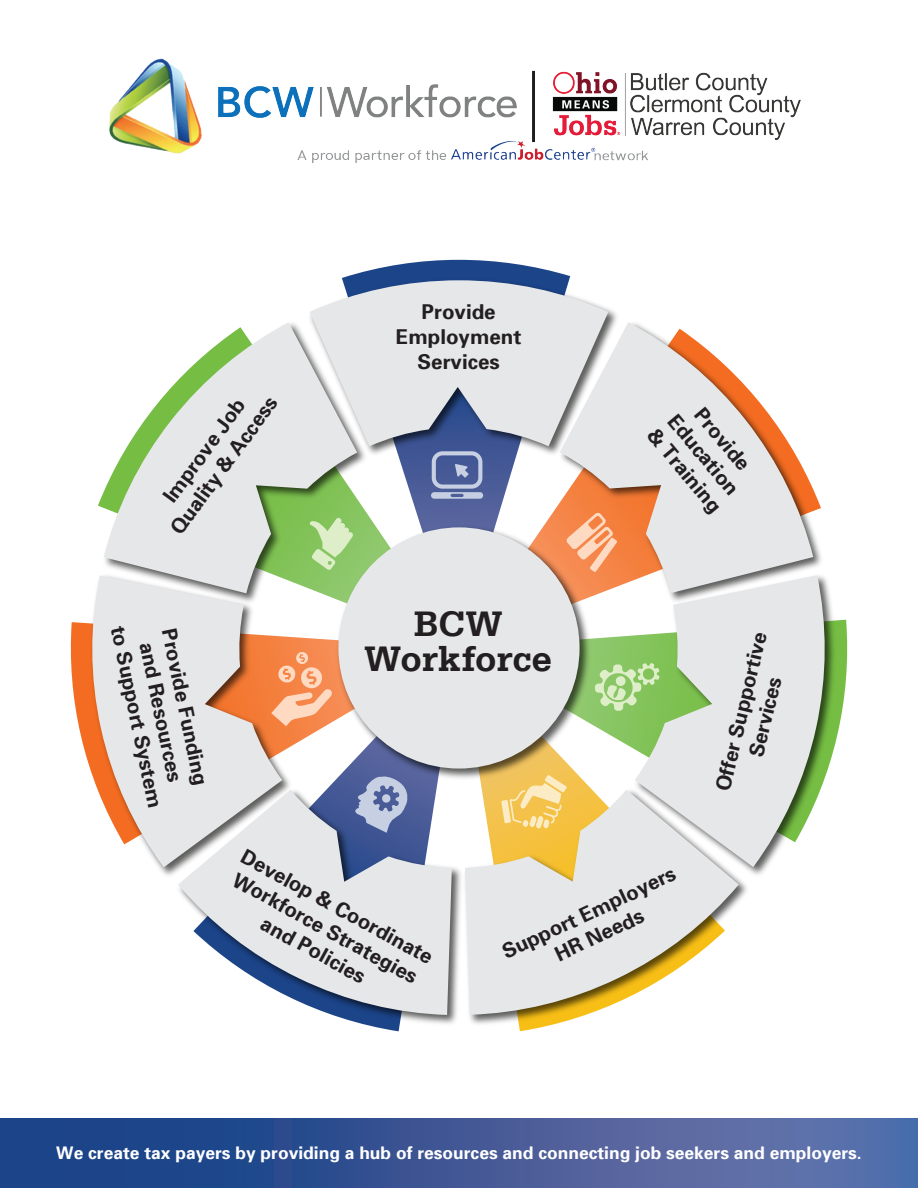
<style>
.page{position:relative;width:918px;height:1188px;background:#fff}
.page>*{position:absolute;margin:0;border:0;box-sizing:border-box;transform-origin:0 0}
.t1{font:700 37.35px/34.5px "Serifa LT";color:#231f20;text-align:center}
.t2{font:700 20.55px/24.6px "Univers 65";color:#231f20;text-align:center}
.t3{font:700 17.4px "Univers 65";color:#fff}
</style>
<div class="page">
<svg style="left:70px;top:622px;width:368px;height:163px"></svg>
<svg style="left:480px;top:620px;width:368px;height:165px"></svg>
<svg style="left:348px;top:260px;width:222px;height:263px"></svg>
<svg style="left:98px;top:460px;width:360px;height:187px"></svg>
<img style="left:342px;top:276px;width:275px;height:184px">
<svg style="left:310px;top:280px;width:298px;height:166px;background:#ced2db"></svg>
<img style="left:555px;top:318px;width:266px;height:278px">
<svg style="left:560px;top:322px;width:253px;height:271px;fill:#e6e7e9"></svg>
<img style="left:630px;top:570px;width:208px;height:305px">
<svg style="left:635px;top:575px;width:192px;height:292px;background:#d4decf"></svg>
<img style="left:469px;top:785px;width:283px;height:243px">
<svg style="left:465px;top:790px;width:274px;height:225px;fill:#e6e7e9"></svg>
<img style="left:99px;top:318px;width:272px;height:289px">
<svg style="left:104px;top:322px;width:253px;height:271px;fill:#e6e7e9"></svg>
<img style="left:87px;top:571px;width:209px;height:305px">
<svg style="left:89px;top:575px;width:193px;height:292px;background:#e6d4cb"></svg>
<img style="left:174px;top:785px;width:287px;height:244px">
<svg style="left:178px;top:790px;width:274px;height:225px;fill:#e6e7e9"></svg>
<img style="left:334px;top:523px;width:259px;height:259px">
<div style="left:338px;top:527px;width:242px;height:242px;background:#e6e7e9;border-radius:50%"></div>
<svg style="left:501px;top:775px;width:66px;height:54px;background:#f5cf73"></svg>
<svg style="left:431px;top:451px;width:52px;height:48px;background:#7989b4"></svg>
<svg style="left:566px;top:512px;width:51px;height:60px;background:#f8a373"></svg>
<svg style="left:309px;top:518px;width:44px;height:52px;background:#afd891"></svg>
<svg style="left:271px;top:651px;width:61px;height:75px;background:#f8a271"></svg>
<svg style="left:354px;top:774px;width:57px;height:59px;background:#808fb8"></svg>
<svg style="left:595px;top:663px;width:65px;height:48px;background:#a6d386"></svg>
<img style="left:109px;top:58px;width:692px;height:105px">
<svg style="left:0;top:1118px;width:918px;height:70px;background:#3d5897"></svg>
<p class="t2" style="left:396px;top:299px;width:127px">Provide<br>Employment<br>Services</p>
<p class="t2" style="left:145px;top:510px;width:167px;rotate:-54deg">Improve Job<br>Quality &amp; Access</p>
<p class="t2" style="left:699px;top:391px;width:104px;rotate:50deg">Provide<br>Education &amp; Training</p>
<p class="t2" style="left:179px;top:613px;width:187px;rotate:78deg">Provide Funding and Resources<br>to Support System</p>
<h1 class="t1" style="left:364px;top:607px;width:189px">BCW<br>Workforce</h1>
<p class="t2" style="left:249px;top:843px;width:217px;rotate:29deg">Develop &amp; Coordinate<br>Workforce Strategies and Policies</p>
<p class="t2" style="left:498px;top:941px;width:191px;rotate:-25deg">Support Employers<br>HR Needs</p>
<p class="t2" style="left:710px;top:788px;width:165px;rotate:-77deg">Offer Supportive<br>Services</p>
<p class="t3" style="left:56px;top:1142px;width:807px">We create tax payers by providing a hub of resources and connecting job seekers and employers.</p>
</div>
